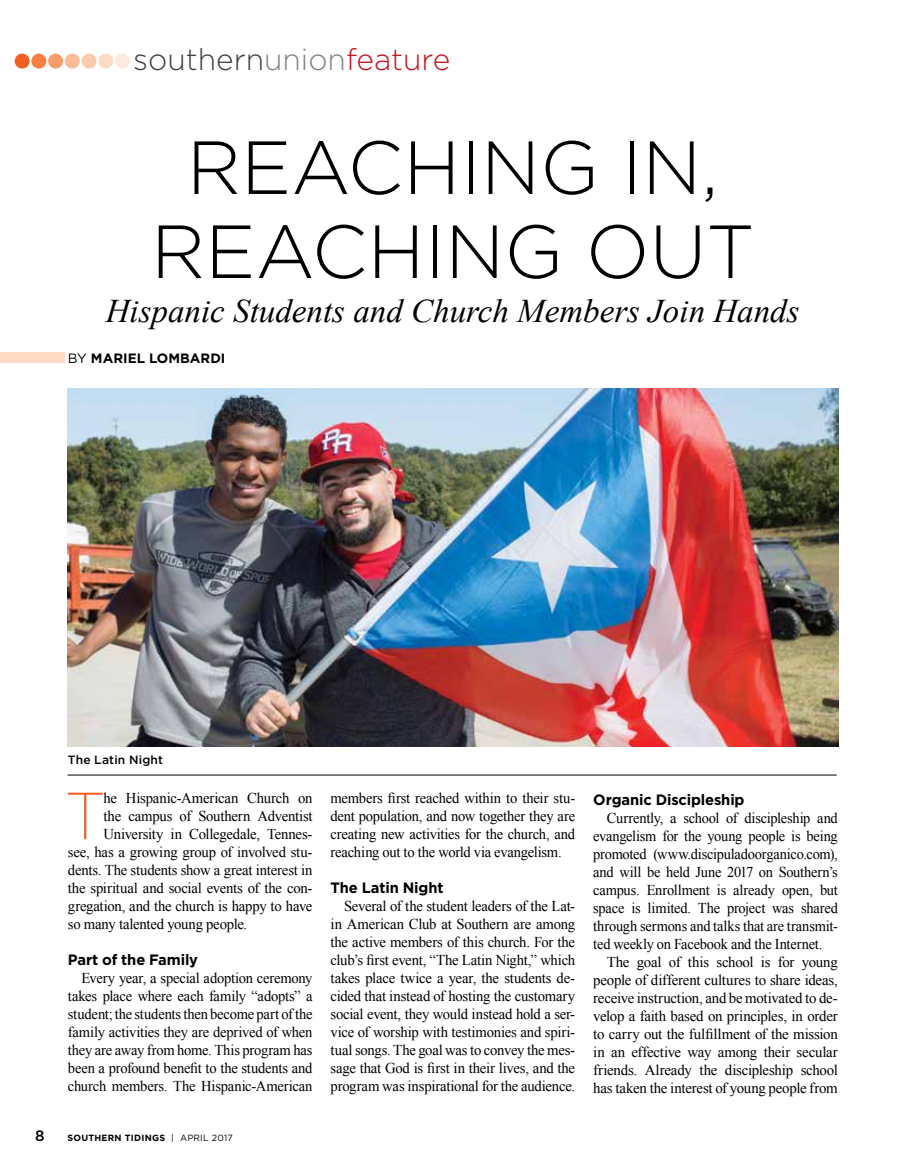
<style>
.page{position:relative;width:905px;height:1175px;background:#fff}
.page>*{position:absolute;margin:0;border:0;box-sizing:border-box;transform-origin:0 0}
.t1{font:300 75px/84px "Gotham";color:#000;text-align:center}
.t2{font:200 66.45px "Gotham";color:#f15f22}
.t3{font:italic 33px "Times New Roman";color:#000}
.t4{font:300 30px "Gotham";letter-spacing:-.005em;color:#414042}
.t5{font:15px/18px "Times New Roman";letter-spacing:-.015em;color:#000;text-align:justify}
.t6{font:15px "Times New Roman";letter-spacing:-.015em;color:#000;scale:.96 1}
.t7{font:700 15px "Gotham";letter-spacing:-.01em;color:#000}
.t8{font:500 15px "Gotham";color:#000}
.t9{font:700 13.5px "Gotham";color:#000}
.t10{font:500 12px "Gotham";letter-spacing:.015em;color:#000}
.t11{font:700 9px "Gotham";letter-spacing:.025em;color:#000}
.s1{color:#808285}
.s2{color:#c2151c}
.s3{font-weight:400}
</style>
<div class="page">
<div style="left:15px;top:54px;width:15px;height:15px;background:#f15f22;border-radius:50%"></div>
<div style="left:31px;top:54px;width:15px;height:15px;background:#f57e45;border-radius:50%"></div>
<div style="left:48px;top:54px;width:15px;height:15px;background:#f89c6c;border-radius:50%"></div>
<div style="left:65px;top:54px;width:15px;height:15px;background:#fbbb96;border-radius:50%"></div>
<div style="left:82px;top:54px;width:14px;height:15px;background:#fccbad;border-radius:50%"></div>
<div style="left:98px;top:54px;width:15px;height:15px;background:#fddbc5;border-radius:50%"></div>
<div style="left:115px;top:54px;width:15px;height:15px;background:#feebdf;border-radius:50%"></div>
<img style="left:68px;top:388px;width:770px;height:358px">
<div style="left:0;top:352px;width:65px;height:10px;background:#fddbc5"></div>
<hr style="left:68px;top:774px;width:768px;height:1px;background:#000">
<p class="t4" style="left:133px;top:40px;width:318px">southern<span class="s1">union</span><span class="s2">feature</span></p>
<p class="t1" style="left:151px;top:123px;width:605px">Reaching I n,<br>Reaching out</p>
<p class="t3" style="left:106px;top:288px;width:695px">Hispanic Students and Church Members Join Hands</p>
<p class="t9" style="left:68px;top:349px;width:132px"><span class="s3">by</span> mAriel lombardi</p>
<p class="t10" style="left:68px;top:752px;width:97px">The Latin Night</p>
<p class="t2" style="left:66px;top:774px;width:41px">T</p>
<p class="t5" style="left:104px;top:789px;width:210px">he Hispanic-American Church on</p>
<p class="t5" style="left:104px;top:807px;width:210px">the campus of Southern Adventist</p>
<p class="t5" style="left:104px;top:825px;width:210px">University in Collegedale, Tennes-</p>
<p class="t5" style="left:68px;top:843px;width:246px">see, has a growing group of involved stu-</p>
<p class="t5" style="left:68px;top:861px;width:246px">dents. The students show a great interest in</p>
<p class="t5" style="left:68px;top:879px;width:246px">the spiritual and social events of the con-</p>
<p class="t5" style="left:68px;top:897px;width:246px">gregation, and the church is happy to have</p>
<p class="t5" style="left:68px;top:915px;width:181px">so many talented young people.</p>
<p class="t7" style="left:68px;top:950px;width:132px">Part of the Family</p>
<p class="t5" style="left:81px;top:969px;width:233px">Every year, a special adoption ceremony</p>
<p class="t5" style="left:68px;top:987px;width:246px">takes place where each family “adopts” a</p>
<p class="t5" style="left:68px;top:1005px;width:246px">student; the students then become part of the</p>
<p class="t5" style="left:68px;top:1023px;width:246px">family activities they are deprived of when</p>
<p class="t5" style="left:68px;top:1041px;width:246px">they are away from home. This program has</p>
<p class="t5" style="left:68px;top:1059px;width:246px">been a profound benefit to the students and</p>
<p class="t5" style="left:68px;top:1077px;width:246px">church members. The Hispanic-American</p>
<p class="t8" style="left:35px;top:1126px;width:11px">8</p>
<p class="t11" style="left:68px;top:1132px;width:167px">SOUTHERN TIDINGS <span class="s3">| April 2017</span></p>
<p class="t5" style="left:330px;top:789px;width:246px">members first reached within to their stu&shy;dent population, and now together they are creating new activities for the church, and reaching out to the world via evangelism.</p>
<p class="t7" style="left:330px;top:878px;width:114px">The Latin Night</p>
<p class="t5" style="left:344px;top:897px;width:232px">Several of the student leaders of the Lat-</p>
<p class="t5" style="left:330px;top:915px;width:246px">in American Club at Southern are among</p>
<p class="t5" style="left:330px;top:933px;width:246px">the active members of this church. For the</p>
<p class="t5" style="left:330px;top:951px;width:246px">club’s first event, “The Latin Night,” which</p>
<p class="t5" style="left:330px;top:969px;width:246px">takes place twice a year, the students de-</p>
<p class="t5" style="left:330px;top:987px;width:246px">cided that instead of hosting the customary</p>
<p class="t5" style="left:330px;top:1005px;width:246px">social event, they would instead hold a ser-</p>
<p class="t5" style="left:330px;top:1023px;width:246px">vice of worship with testimonies and spiri-</p>
<p class="t5" style="left:330px;top:1041px;width:246px">tual songs. The goal was to convey the mes-</p>
<p class="t5" style="left:330px;top:1059px;width:246px">sage that God is first in their lives, and the</p>
<p class="t5" style="left:330px;top:1077px;width:246px">program was inspirational for the audience.</p>
<p class="t7" style="left:593px;top:789px;width:153px">Organic Discipleship</p>
<p class="t6" style="left:606px;top:807px;width:242px">Currently, a school of discipleship and</p>
<p class="t6" style="left:593px;top:825px;width:256px">evangelism for the young people is being</p>
<p class="t6" style="left:593px;top:843px;width:256px">promoted (www.discipuladoorganico.com),</p>
<p class="t6" style="left:593px;top:861px;width:256px">and will be held June 2017 on Southern’s</p>
<p class="t6" style="left:593px;top:879px;width:256px">campus. Enrollment is already open, but</p>
<p class="t6" style="left:593px;top:897px;width:256px">space is limited. The project was shared</p>
<p class="t6" style="left:593px;top:915px;width:256px">through sermons and talks that are transmit-</p>
<p class="t6" style="left:593px;top:933px;width:240px">ted weekly on Facebook and the Internet.</p>
<p class="t5" style="left:606px;top:952px;width:232px">The goal of this school is for young</p>
<p class="t5" style="left:593px;top:970px;width:246px">people of different cultures to share ideas,</p>
<p class="t5" style="left:593px;top:988px;width:246px">receive instruction, and be motivated to de-</p>
<p class="t5" style="left:593px;top:1006px;width:246px">velop a faith based on principles, in order</p>
<p class="t5" style="left:593px;top:1024px;width:246px">to carry out the fulfillment of the mission</p>
<p class="t5" style="left:593px;top:1042px;width:246px">in an effective way among their secular</p>
<p class="t5" style="left:593px;top:1060px;width:246px">friends. Already the discipleship school</p>
<p class="t5" style="left:593px;top:1078px;width:246px">has taken the interest of young people from</p>
</div>
